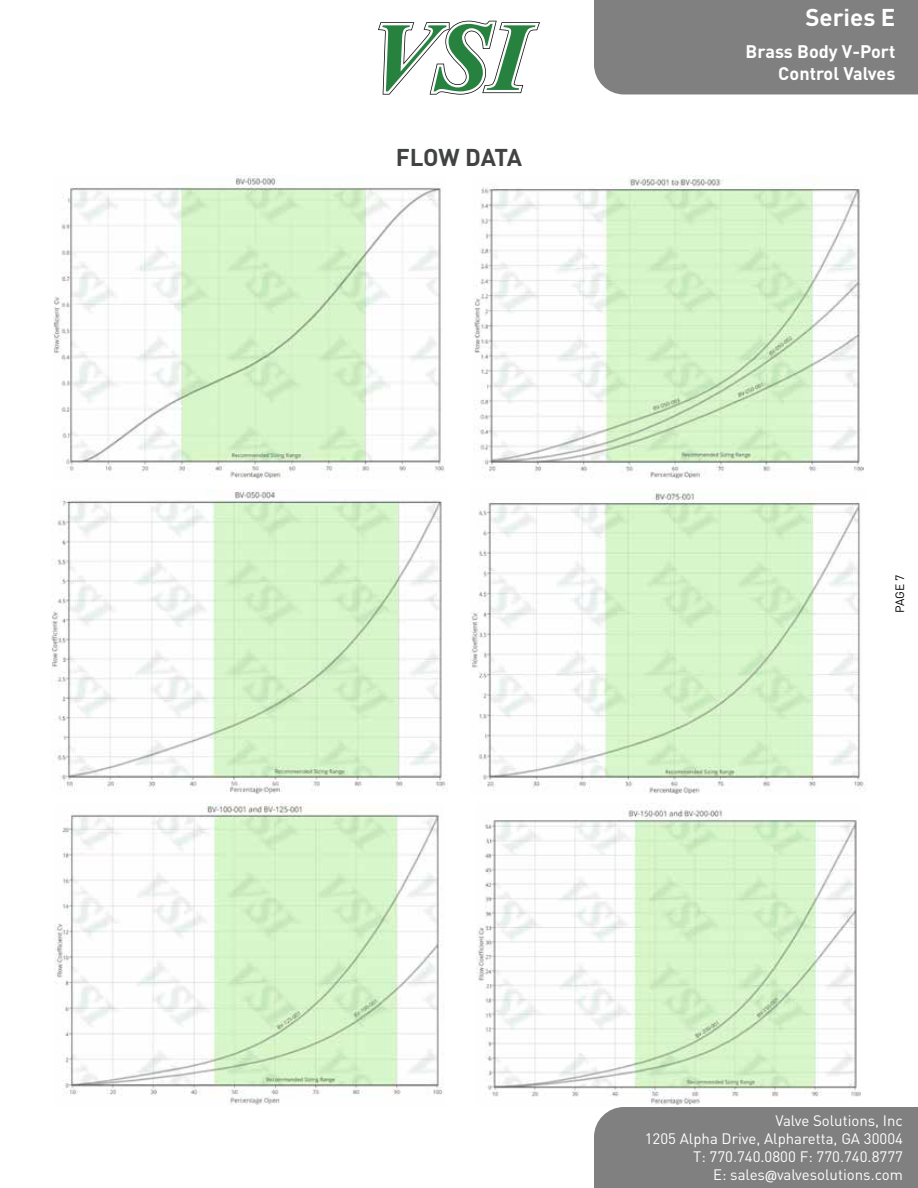
<style>
.page{position:relative;width:918px;height:1188px;background:#fff}
.page>*{position:absolute;margin:0;border:0;box-sizing:border-box;transform-origin:0 0}
.t1{font:700 24px "SPSU Sans";letter-spacing:-.02em;color:#414342}
.t2{font:700 24px "SPSU Sans";color:#fff}
.t3{font:700 18px/21.6px "SPSU Sans";color:#fff;text-align:right}
.t4{font:15px/18px "SPSU Sans";color:#fff;text-align:right}
.t5{font:12px "SPSU Sans";color:#000}
</style>
<div class="page">
<div style="left:594px;top:0;width:324px;height:94px;background:#808080"></div>
<div style="left:594px;top:1107px;width:324px;height:81px;background:#808080"></div>
<svg style="left:378px;top:21px;width:162px;height:73px"></svg>
<img style="left:54px;top:176px;width:391px;height:303px">
<img style="left:473px;top:176px;width:391px;height:303px">
<img style="left:52px;top:489px;width:394px;height:304px">
<img style="left:471px;top:489px;width:395px;height:304px">
<img style="left:55px;top:803px;width:389px;height:302px">
<img style="left:476px;top:803px;width:384px;height:302px">
<h1 class="t1" style="left:396px;top:141px;width:128px">FLOW DATA</h1>
<h1 class="t2" style="left:805px;top:1px;width:92px">Series E</h1>
<p class="t3" style="left:746px;top:40px;width:151px">Brass Body V-Port<br>Control Valves</p>
<p class="t5" style="left:892px;top:613px;width:40px;rotate:-90deg">PAGE 7</p>
<p class="t4" style="left:645px;top:1112px;width:260px">Valve Solutions, Inc<br>1205 Alpha Drive, Alpharetta, GA 30004<br>T: 770.740.0800 F: 770.740.8777<br>E: sales@valvesolutions.com</p>
</div>
